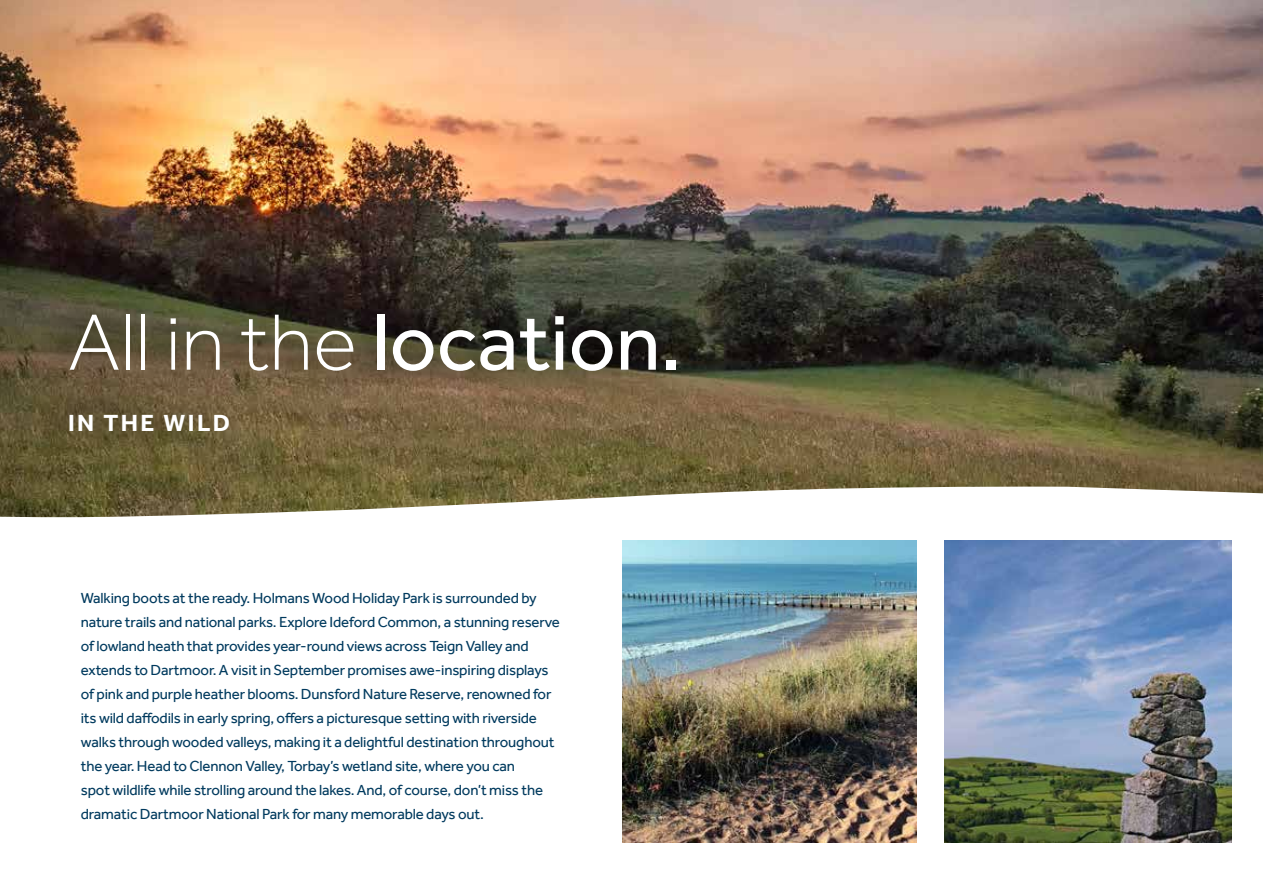
<style>
.page{position:relative;width:1263px;height:893px;background:#fff}
.page>*{position:absolute;margin:0;border:0;box-sizing:border-box;transform-origin:0 0}
.t1{font:82.5px "Effra";color:#fff}
.t2{font:700 24px "Effra";letter-spacing:.1em;color:#fff}
.t3{font:15px/24px "Effra";letter-spacing:-.01em;color:#003a5e}
.s1{font-weight:300}
</style>
<div class="page">
<img style="left:0;top:0;width:1263px;height:485px">
<svg style="left:0;top:485px;width:1263px;height:358px"></svg>
<div style="left:25px;top:288px;width:661px;height:171px;background:#000;opacity:.75"></div>
<img style="left:622px;top:540px;width:295px;height:302px">
<img style="left:944px;top:540px;width:287px;height:302px">
<h1 class="t1" style="left:68px;top:293px;width:615px"><span class="s1">All in the</span> location.</h1>
<h2 class="t2" style="left:68px;top:409px;width:163px">IN THE WILD</h2>
<p class="t3" style="left:81px;top:586px;width:481px">Walking boots at the ready. Holmans Wood Holiday Park is surrounded by nature trails and national parks. Explore Ideford Common, a stunning reserve of lowland heath that provides year-round views across Teign Valley and extends to Dartmoor. A visit in September promises awe-inspiring displays of pink and purple heather blooms. Dunsford Nature Reserve, renowned for its wild daffodils in early spring, offers a picturesque setting with riverside walks through wooded valleys, making it a delightful destination throughout the year. Head to Clennon Valley, Torbay’s wetland site, where you can<br>spot wildlife while strolling around the lakes. And, of course, don’t miss the dramatic Dartmoor National Park for many memorable days out.</p>
</div>
